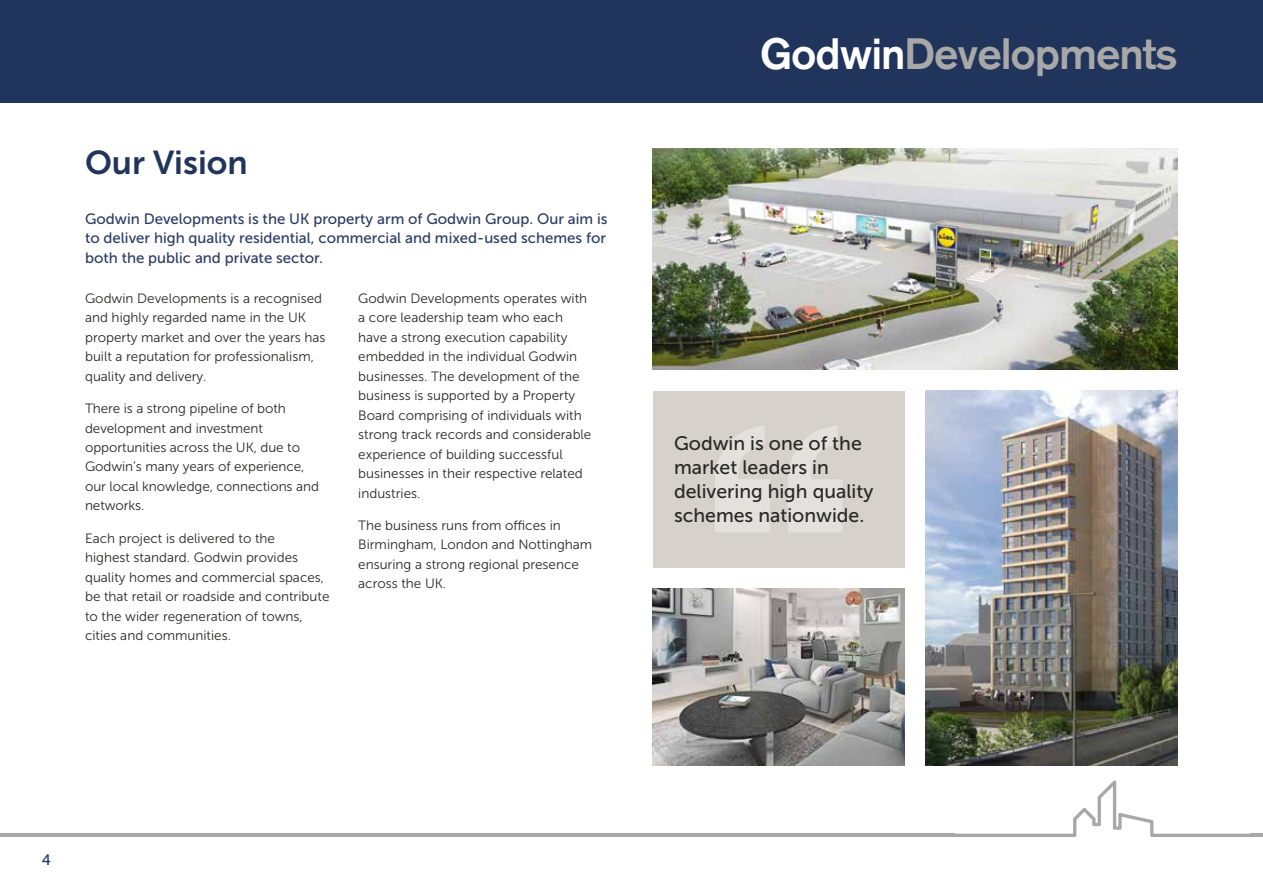
<style>
.page{position:relative;width:1263px;height:893px;background:#fff}
.page>*{position:absolute;margin:0;border:0;box-sizing:border-box;transform-origin:0 0}
.t1{font:500 43.5px "Akzidenz Grotesk BE";letter-spacing:-.025em;color:#a9a8a8}
.t2{font:33px "Museo Sans 700";color:#21355c}
.t3{font:19.5px/24px "Museo Sans 500";color:#282827}
.t4{font:15px/19.5px "Museo Sans 500";color:#2a3a62;text-align:justify}
.t5{font:15px "Museo Sans 500";color:#21355c}
.t6{font:13.5px/19.5px "Museo Sans 300";color:#282827}
.s1{color:#fff}
</style>
<div class="page">
<img style="left:926px;top:391px;width:252px;height:374px">
<div style="left:653px;top:391px;width:252px;height:176px;background:#d6d1ca"></div>
<img style="left:653px;top:589px;width:252px;height:176px">
<img style="left:653px;top:149px;width:525px;height:220px">
<svg style="left:788px;top:426px;width:54px;height:106px"></svg>
<svg style="left:715px;top:426px;width:55px;height:106px"></svg>
<div style="left:0;top:0;width:1263px;height:103px;background:#21355c"></div>
<hr style="left:0;top:834px;width:955px;height:3px;background:#a9a8a8">
<svg style="left:951px;top:780px;width:312px;height:57px"></svg>
<h2 class="t2" style="left:85px;top:144px;width:164px">Our Vision</h2>
<p class="t4" style="left:85px;top:209px;width:524px">Godwin Developments is the UK property arm of Godwin Group. Our aim is to deliver high quality residential, commercial and mixed-used schemes for both the public and private sector.</p>
<p class="t6" style="left:85px;top:288px;width:242px">Godwin Developments is a recognised and highly regarded name in the UK property market and over the years has built a reputation for professionalism, quality and delivery.</p>
<p class="t6" style="left:85px;top:399px;width:235px">There is a strong pipeline of both development and investment opportunities across the UK, due to<br>Godwin’s many years of experience, our local knowledge, connections and networks.</p>
<p class="t6" style="left:85px;top:528px;width:246px">Each project is delivered to the<br>highest standard. Godwin provides quality homes and commercial spaces, be that retail or roadside and contribute to the wider regeneration of towns, cities and communities.</p>
<p class="t6" style="left:358px;top:288px;width:235px">Godwin Developments operates with a core leadership team who each have a strong execution capability embedded in the individual Godwin businesses. The development of the business is supported by a Property Board comprising of individuals with strong track records and considerable experience of building successful businesses in their respective related industries.</p>
<p class="t6" style="left:358px;top:516px;width:236px">The business runs from offices in<br>Birmingham, London and Nottingham ensuring a strong regional presence across the UK.</p>
<h1 class="t1" style="left:760px;top:27px;width:420px"><span class="s1">Godwin</span>Developments</h1>
<h3 class="t3" style="left:674px;top:432px;width:201px">Godwin is one of the market leaders in delivering high quality schemes nationwide.</h3>
<p class="t5" style="left:42px;top:852px;width:11px">4</p>
</div>
